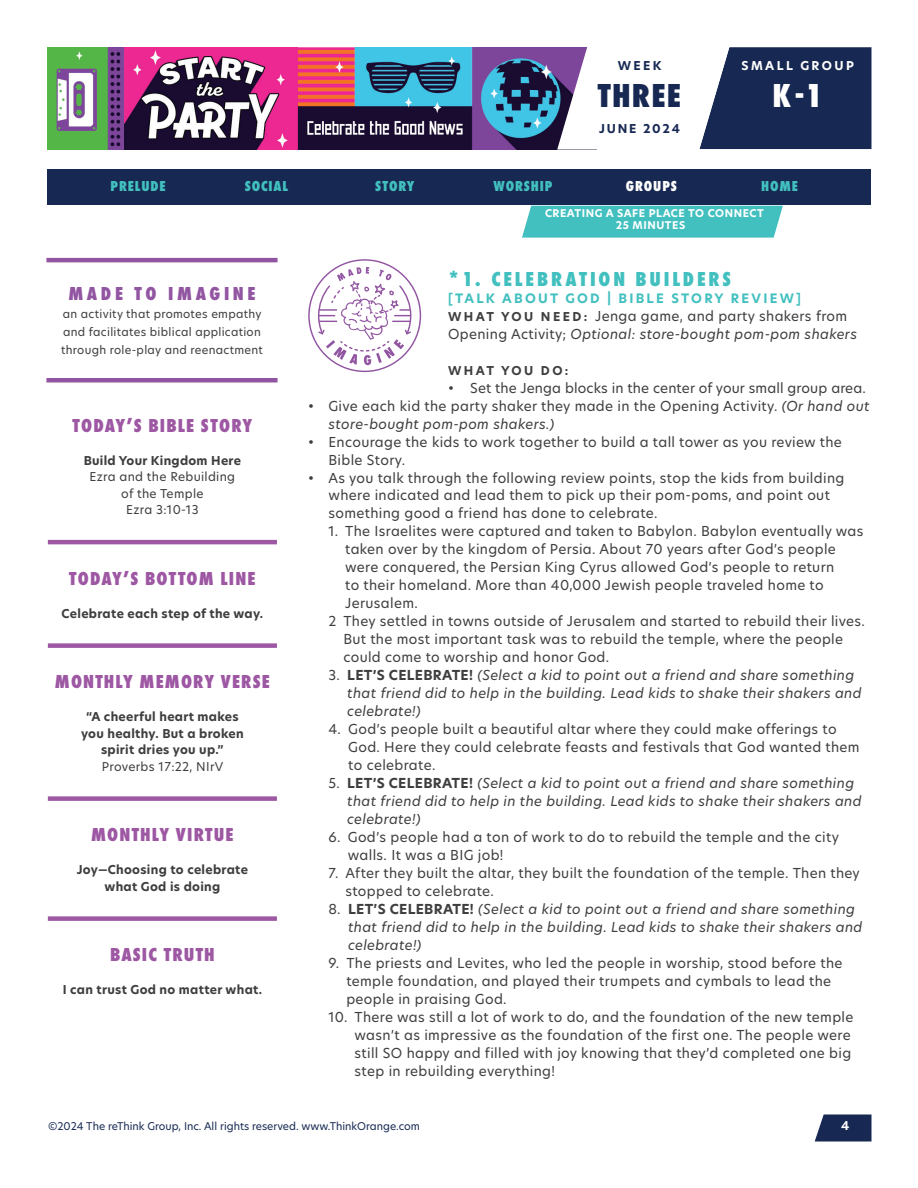
<style>
.page{position:relative;width:918px;height:1188px;background:#fff}
.page>*{position:absolute;margin:0;border:0;box-sizing:border-box;transform-origin:0 0}
.t1{font:800 34.5px "Futura PT Cond";letter-spacing:.035em;color:#172953}
.t2{font:800 34.5px "Futura PT Cond";color:#fff}
.t3{font:800 21px "Futura PT Cond";letter-spacing:.135em;color:#42c0bf}
.t4{font:800 19.5px "Futura PT Cond";letter-spacing:.06em;color:#9d57a3}
.t5{font:800 19.5px "Futura PT Cond";letter-spacing:.185em;color:#9255a2}
.t6{font:800 15px "Futura PT Cond";letter-spacing:.06em;color:#42c0bf}
.t7{font:800 15px "Futura PT Cond";letter-spacing:.06em;color:#fff}
.t8{font:13.5px/18px "New Hero";letter-spacing:.025em;color:#3e3e3f}
.t9{font:italic 13.5px/18px "New Hero";letter-spacing:.025em;color:#3e3e3f}
.t10{font:700 12.75px "New Hero";letter-spacing:.175em;color:#42c0bf}
.t11{font:700 12px/16.5px "New Hero";letter-spacing:.025em;color:#3e3e3f;text-align:center}
.t12{font:12px/16.5px "New Hero";letter-spacing:.025em;color:#3e3e3f;text-align:center}
.t13{font:700 12px "New Hero";letter-spacing:.15em;color:#172953}
.t14{font:700 12px "New Hero";letter-spacing:.2em;color:#fff}
.t15{font:700 12px "New Hero";letter-spacing:.2em;color:#3e3e3f}
.t16{font:11.25px/18px "New Hero";letter-spacing:.025em;color:#3e3e3f}
.t17{font:10.5px "New Hero";color:#172953}
.t18{font:700 10.5px/12px "New Hero";letter-spacing:.05em;color:#fff}
.s1{font-weight:700;font-size:12px}
.s2{font-style:italic}
.s3{font-style:normal}
.s4{font-weight:700;font-style:normal}
</style>
<div class="page">
<img style="left:47px;top:47px;width:510px;height:102px">
<svg style="left:815px;top:1114px;width:57px;height:28px;background:#314166"></svg>
<svg style="left:557px;top:47px;width:315px;height:103px"></svg>
<hr style="left:48px;top:540px;width:229px;height:4px;background:#9d57a3">
<div style="left:48px;top:643px;width:229px;height:5px;background:#9d57a3"></div>
<div style="left:48px;top:796px;width:229px;height:5px;background:#9d57a3"></div>
<div style="left:48px;top:916px;width:229px;height:5px;background:#9d57a3"></div>
<div style="left:522px;top:206px;width:261px;height:32px;background:#42c0bf"></div>
<div style="left:47px;top:170px;width:824px;height:36px;background:#172953"></div>
<hr style="left:46px;top:378px;width:232px;height:4px;background:#9255a2">
<hr style="left:46px;top:258px;width:232px;height:4px;background:#9255a2">
<svg style="left:308px;top:259px;width:113px;height:113px"></svg>
<p class="t13" style="left:618px;top:57px;width:45px">WEEK</p>
<h1 class="t1" style="left:598px;top:75px;width:85px">THREE</h1>
<p class="t13" style="left:599px;top:120px;width:83px">JUNE 2024</p>
<p class="t14" style="left:742px;top:57px;width:114px">SMALL GROUP</p>
<h1 class="t2" style="left:773px;top:75px;width:52px">K-1</h1>
<p class="t6" style="left:111px;top:177px;width:57px">PRELUDE</p>
<p class="t6" style="left:245px;top:177px;width:45px">SOCIAL</p>
<p class="t6" style="left:375px;top:177px;width:41px">STORY</p>
<p class="t6" style="left:494px;top:177px;width:60px">WORSHIP</p>
<p class="t7" style="left:626px;top:177px;width:53px">GROUPS</p>
<p class="t6" style="left:761px;top:177px;width:38px">HOME</p>
<h3 class="t5" style="left:68px;top:282px;width:189px">MADE TO IMAGINE</h3>
<p class="t16" style="left:61px;top:305px;width:203px">an activity that promotes empathy and facilitates biblical application through role-play and reenactment</p>
<h3 class="t4" style="left:73px;top:414px;width:181px">TODAY’S BIBLE STORY</h3>
<p class="t11" style="left:84px;top:452px;width:159px">Build Your Kingdom Here</p>
<p class="t12" style="left:90px;top:469px;width:147px">Ezra and the Rebuilding of the Temple<br>Ezra 3:10-13</p>
<h3 class="t4" style="left:69px;top:567px;width:188px">TODAY’S BOTTOM LINE</h3>
<p class="t11" style="left:62px;top:605px;width:203px">Celebrate each step of the way.</p>
<h3 class="t4" style="left:55px;top:670px;width:216px">MONTHLY MEMORY VERSE</h3>
<p class="t11" style="left:81px;top:709px;width:164px">“A cheerful heart makes you healthy. But a broken spirit dries you up.”</p>
<p class="t12" style="left:102px;top:758px;width:123px">Proverbs 17:22, NIrV</p>
<h3 class="t4" style="left:91px;top:823px;width:144px">MONTHLY VIRTUE</h3>
<p class="t11" style="left:77px;top:862px;width:173px">Joy—Choosing to celebrate what God is doing</p>
<h3 class="t4" style="left:110px;top:943px;width:106px">BASIC TRUTH</h3>
<p class="t11" style="left:63px;top:982px;width:201px">I can trust God no matter what.</p>
<p class="t18" style="left:616px;top:207px;width:150px;text-indent:-71px">CREATING A SAFE PLACE TO CONNECT<br>25 MINUTES</p>
<h2 class="t3" style="left:448px;top:267px;width:284px">*1. CELEBRATION BUILDERS</h2>
<p class="t10" style="left:448px;top:289px;width:354px">[TALK ABOUT GOD | BIBLE STORY REVIEW]</p>
<p class="t8" style="left:448px;top:306px;width:410px"><span class="s1">W H AT YO U N E E D :</span> Jenga game, and party shakers from<br>Opening Activity; <span class="s2">Optional: store-bought pom-pom shakers</span></p>
<p class="t15" style="left:448px;top:362px;width:122px">WHAT YOU DO:</p>
<p class="t8" style="left:448px;top:378px;width:419px">• Set the Jenga blocks in the center of your small group area.</p>
<p class="t8" style="left:328px;top:396px;width:543px;text-indent:-20px">• Give each kid the party shaker they made in the Opening Activity. <span class="s2">(Or hand out store-bought pom-pom shakers.)</span></p>
<p class="t8" style="left:328px;top:432px;width:515px;text-indent:-20px">• Encourage the kids to work together to build a tall tower as you review the<br>Bible Story.</p>
<p class="t8" style="left:328px;top:468px;width:517px;text-indent:-20px">• As you talk through the following review points, stop the kids from building where indicated and lead them to pick up their pom-poms, and point out something good a friend has done to celebrate.</p>
<p class="t8" style="left:328px;top:522px;width:536px">1. The Israelites were captured and taken to Babylon. Babylon eventually was</p>
<p class="t8" style="left:345px;top:540px;width:492px">taken over by the kingdom of Persia. About 70 years after God’s people</p>
<p class="t8" style="left:345px;top:558px;width:491px">were conquered, the Persian King Cyrus allowed God’s people to return</p>
<p class="t8" style="left:345px;top:576px;width:480px">to their homeland. More than 40,000 Jewish people traveled home to</p>
<p class="t8" style="left:345px;top:594px;width:74px">Jerusalem.</p>
<p class="t8" style="left:328px;top:612px;width:538px">2 They settled in towns outside of Jerusalem and started to rebuild their lives.</p>
<p class="t8" style="left:343px;top:630px;width:501px">But the most important task was to rebuild the temple, where the people</p>
<p class="t8" style="left:343px;top:648px;width:267px">could come to worship and honor God.</p>
<p class="t9" style="left:347px;top:666px;width:516px;text-indent:-19px"><span class="s3">3.</span> <span class="s4">LET’S CELEBRATE!</span> (Select a kid to point out a friend and share something that friend did to help in the building. Lead kids to shake their shakers and celebrate!)</p>
<p class="t8" style="left:348px;top:720px;width:513px;text-indent:-20px">4. God’s people built a beautiful altar where they could make offerings to<br>God. Here they could celebrate feasts and festivals that God wanted them to celebrate.</p>
<p class="t9" style="left:347px;top:774px;width:516px;text-indent:-19px"><span class="s3">5.</span> <span class="s4">LET’S CELEBRATE!</span> (Select a kid to point out a friend and share something that friend did to help in the building. Lead kids to shake their shakers and celebrate!)</p>
<p class="t8" style="left:348px;top:828px;width:493px;text-indent:-19px">6. God’s people had a ton of work to do to rebuild the temple and the city walls. It was a BIG job!</p>
<p class="t8" style="left:345px;top:864px;width:516px;text-indent:-17px">7. After they built the altar, they built the foundation of the temple. Then they stopped to celebrate.</p>
<p class="t9" style="left:348px;top:900px;width:516px;text-indent:-20px"><span class="s3">8.</span> <span class="s4">LET’S CELEBRATE!</span> (Select a kid to point out a friend and share something that friend did to help in the building. Lead kids to shake their shakers and celebrate!)</p>
<p class="t8" style="left:346px;top:954px;width:498px;text-indent:-18px">9. The priests and Levites, who led the people in worship, stood before the temple foundation, and played their trumpets and cymbals to lead the people in praising God.</p>
<p class="t8" style="left:355px;top:1008px;width:500px;text-indent:-26px">10. There was still a lot of work to do, and the foundation of the new temple wasn’t as impressive as the foundation of the first one. The people were still SO happy and filled with joy knowing that they’d completed one big step in rebuilding everything!</p>
<p class="t17" style="left:48px;top:1118px;width:374px">©2024 The reThink Group, Inc. All rights reserved. www.ThinkOrange.com</p>
<p class="t14" style="left:841px;top:1117px;width:10px">4</p>
</div>
